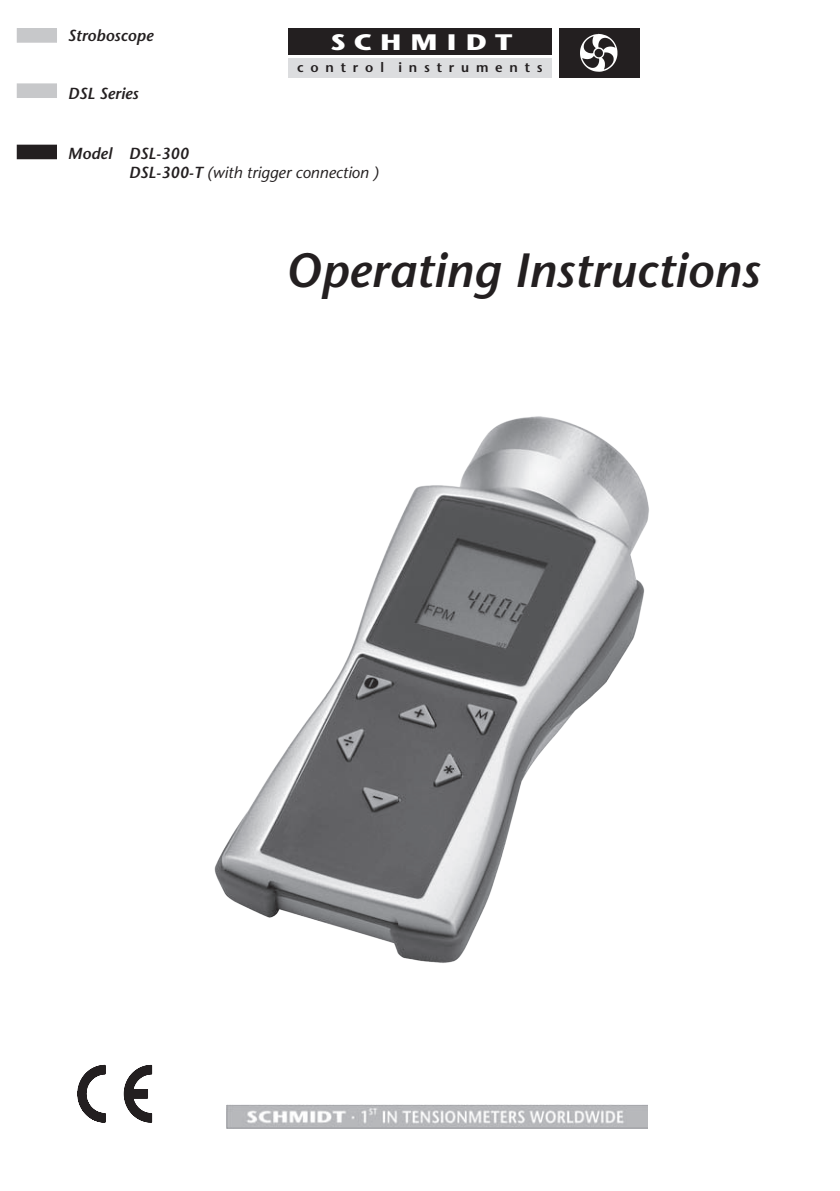
<style>
.page{position:relative;width:840px;height:1191px;background:#fff}
.page>*{position:absolute;margin:0;border:0;box-sizing:border-box;transform-origin:0 0}
.Titel{font:italic 600 48px "Stone Sans";color:#231f20}
.t1{font:700 22.4px "Stone Sans";letter-spacing:.33em;color:#fff;scale:1.22 1}
.Titeltypen{font:italic 600 16px "Stone Sans";color:#231f20}
.Titeltypen-2{font:italic 16px "Stone Sans";color:#231f20}
.t2{font:600 13.6px "Stone Sans";letter-spacing:.5em;color:#231f20}
.s1{font-weight:600}
</style>
<div class="page">
<img style="left:227px;top:1104px;width:420px;height:24px">
<div style="left:17px;top:29px;width:39px;height:13px;background:#c7c8ca"></div>
<div style="left:17px;top:28px;width:40px;height:14px;border:1px solid #c7c8ca"></div>
<div style="left:17px;top:84px;width:39px;height:13px;background:#c7c8ca"></div>
<div style="left:17px;top:84px;width:40px;height:14px;border:1px solid #c7c8ca"></div>
<div style="left:17px;top:145px;width:39px;height:14px;background:#231f20"></div>
<svg style="left:77px;top:1065px;width:75px;height:57px"></svg>
<img style="left:214px;top:416px;width:435px;height:547px">
<div style="left:558px;top:28px;width:81px;height:50px;background:#231f20"></div>
<svg style="left:580px;top:34px;width:37px;height:38px"></svg>
<div style="left:288px;top:28px;width:263px;height:27px;background:#231f20"></div>
<div style="left:288px;top:58px;width:263px;height:20px;background:#dcdddf"></div>
<p class="Titeltypen" style="left:68px;top:26px;width:87px">Stroboscope</p>
<p class="Titeltypen" style="left:68px;top:83px;width:72px">DSL Series</p>
<p class="t1" style="left:330px;top:29px;width:151px">SCHMIDT</p>
<p class="t2" style="left:297px;top:59px;width:247px">control instruments</p>
<p class="Titeltypen" style="left:68px;top:143px;width:122px">Model DSL-300</p>
<p class="Titeltypen-2" style="left:129px;top:163px;width:251px"><span class="s1">DSL-300-T</span> (with trigger connection )</p>
<p class="Titel" style="left:285px;top:242px;width:475px">Operating Instructions</p>
</div>
